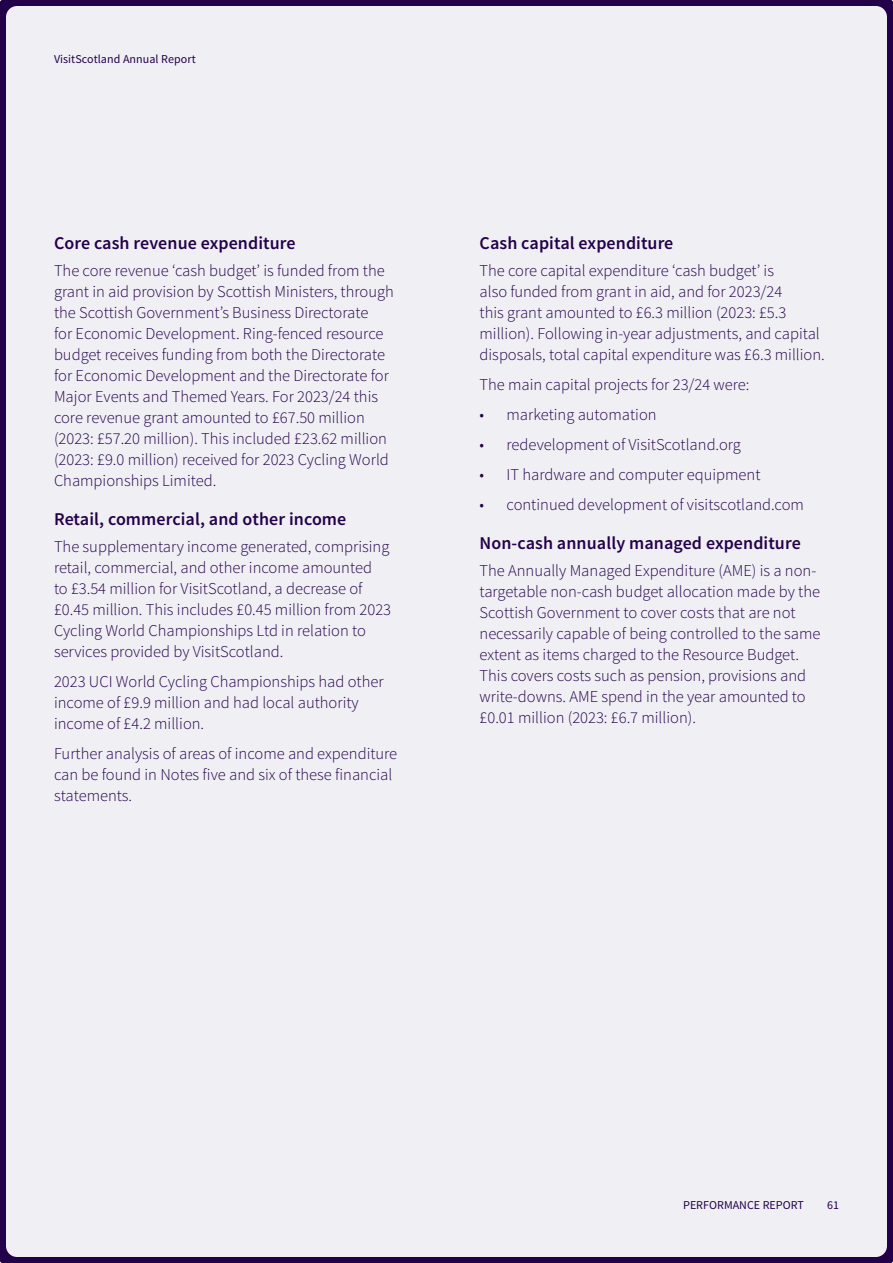
<style>
.page{position:relative;width:893px;height:1263px;background:#f0eff4}
.page>*{position:absolute;margin:0;border:0;box-sizing:border-box;transform-origin:0 0}
.Subheading{font:600 18px "Source Sans Pro";letter-spacing:.005em;color:#23014a}
.Body_copy{font:300 16.5px/21px "Source Sans Pro";color:#23014a}
.t1{font:12px "Source Sans Pro";letter-spacing:.005em;color:#23014a}
</style>
<div class="page">
<p class="t1" style="left:54px;top:52px;width:143px">VisitScotland Annual Report</p>
<p class="Subheading" style="left:54px;top:232px;width:243px">Core cash revenue expenditure</p>
<p class="Body_copy" style="left:54px;top:260px;width:341px">The core revenue ‘cash budget’ is funded from the grant in aid provision by Scottish Ministers, through the Scottish Government’s Business Directorate<br>for Economic Development. Ring-fenced resource budget receives funding from both the Directorate for Economic Development and the Directorate for Major Events and Themed Years. For 2023/24 this core revenue grant amounted to £67.50 million (2023: £57.20 million). This included £23.62 million (2023: £9.0 million) received for 2023 Cycling World Championships Limited.</p>
<p class="Subheading" style="left:54px;top:508px;width:294px">Retail, commercial, and other income</p>
<p class="Body_copy" style="left:54px;top:536px;width:339px">The supplementary income generated, comprising retail, commercial, and other income amounted<br>to £3.54 million for VisitScotland, a decrease of £0.45 million. This includes £0.45 million from 2023<br>Cycling World Championships Ltd in relation to services provided by VisitScotland.</p>
<p class="Body_copy" style="left:54px;top:671px;width:331px">2023 UCI World Cycling Championships had other income of £9.9 million and had local authority income of £4.2 million.</p>
<p class="Body_copy" style="left:54px;top:743px;width:345px">Further analysis of areas of income and expenditure can be found in Notes five and six of these financial statements.</p>
<p class="Subheading" style="left:480px;top:232px;width:195px">Cash capital expenditure</p>
<p class="Body_copy" style="left:480px;top:260px;width:347px">The core capital expenditure ‘cash budget’ is<br>also funded from grant in aid, and for 2023/24<br>this grant amounted to £6.3 million (2023: £5.3 million). Following in-year adjustments, and capital disposals, total capital expenditure was £6.3 million.</p>
<p class="Body_copy" style="left:480px;top:374px;width:271px">The main capital projects for 23/24 were:</p>
<p class="Body_copy" style="left:480px;top:404px;width:179px">• marketing automation</p>
<p class="Body_copy" style="left:480px;top:434px;width:263px">• redevelopment of VisitScotland.org</p>
<p class="Body_copy" style="left:480px;top:464px;width:282px">• IT hardware and computer equipment</p>
<p class="Body_copy" style="left:480px;top:494px;width:326px">• continued development of visitscotland.com</p>
<p class="Subheading" style="left:480px;top:532px;width:323px">Non-cash annually managed expenditure</p>
<p class="Body_copy" style="left:480px;top:560px;width:343px">The Annually Managed Expenditure (AME) is a non&shy;targetable non-cash budget allocation made by the Scottish Government to cover costs that are not necessarily capable of being controlled to the same extent as items charged to the Resource Budget.<br>This covers costs such as pension, provisions and write-downs. AME spend in the year amounted to £0.01 million (2023: £6.7 million).</p>
<p class="t1" style="left:683px;top:1197px;width:122px">PERFORMANCE REPORT</p>
<p class="t1" style="left:827px;top:1197px;width:13px">61</p>
</div>
